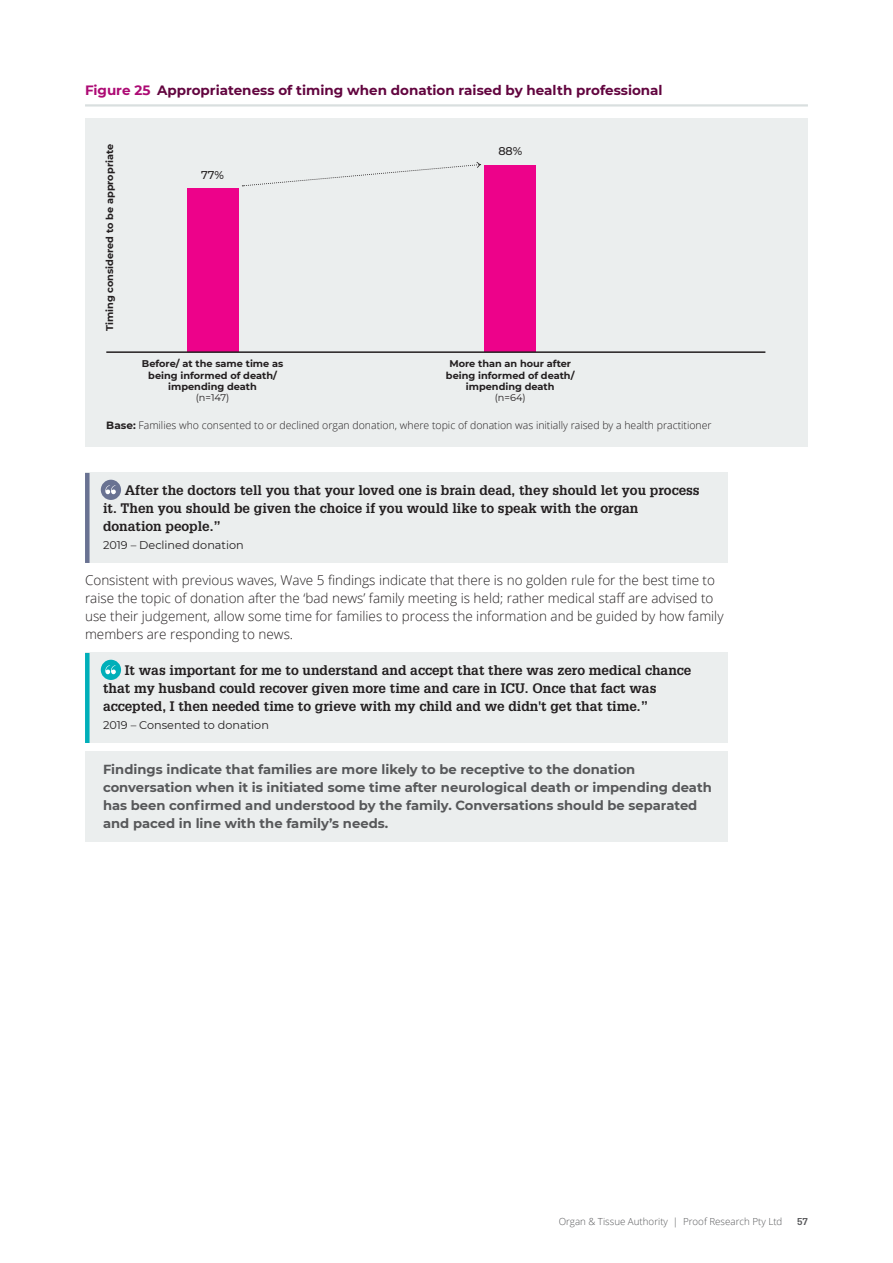
<style>
.page{position:relative;width:893px;height:1263px;background:#fff}
.page>*{position:absolute;margin:0;border:0;box-sizing:border-box;transform-origin:0 0}
.Body_copy{font:300 13.5px/18px "Open Sans";color:#231f20}
.Quote___consented{font:700 13.5px/18px "Glypha LT Std";color:#231f20}
.Quote___declined{font:700 13.5px/18px "Glypha LT Std";color:#231f20}
.Table_figure_headings{font:700 13.5px "Montserrat";color:#62053f}
.In_body_feature_2{font:700 13.2px/18px "Montserrat";color:#57585a}
.Quote___consented-2{font:11.25px "Montserrat";color:#231f20}
.Quote___declined-2{font:11.25px "Montserrat";color:#231f20}
.t1{font:500 11.25px "Montserrat";color:#231f20}
.Footnotes{font:300 10.5px "Open Sans";color:#231f20}
.t2{font:700 9.75px/11.2px "Montserrat";color:#231f20;text-align:center}
.t3{font:300 9.75px "Open Sans";color:#57585a}
.t4{font:700 9.75px "Glypha LT Std";color:#57585a}
.s1{color:#ad0a74}
.s2{font-weight:400}
.s3{font-family:"Montserrat";font-weight:700}
</style>
<div class="page">
<div style="left:85px;top:118px;width:723px;height:329px;background:#ebeeee"></div>
<div style="left:187px;top:188px;width:51px;height:164px;background:#ed028a"></div>
<div style="left:485px;top:165px;width:51px;height:187px;background:#ed028a"></div>
<hr style="left:106px;top:351px;width:659px;height:2px;background:#231f20">
<svg style="left:242px;top:162px;width:239px;height:24px"></svg>
<div style="left:85px;top:473px;width:642px;height:90px;background:#ebeeee"></div>
<div style="left:85px;top:473px;width:5px;height:90px;background:#697292"></div>
<div style="left:85px;top:653px;width:642px;height:90px;background:#ebeeee"></div>
<div style="left:85px;top:653px;width:5px;height:90px;background:#00afb9"></div>
<div style="left:85px;top:752px;width:642px;height:90px;background:#ebeeee"></div>
<div style="left:101px;top:480px;width:20px;height:20px;background:#697292;border-radius:50%"></div>
<svg style="left:105px;top:485px;width:11px;height:9px"></svg>
<div style="left:101px;top:660px;width:20px;height:20px;background:#00afb9;border-radius:50%"></div>
<svg style="left:105px;top:665px;width:11px;height:9px"></svg>
<hr style="left:85px;top:104px;width:723px;height:3px;background:#d9dfdf">
<p class="Table_figure_headings" style="left:85px;top:81px;width:579px"><span class="s1">Figure 25</span> Appropriateness of timing when donation raised by health professional</p>
<p class="t2" style="left:104px;top:331px;width:188px;rotate:-90deg">Timing considered to be appropriate</p>
<p class="t1" style="left:201px;top:167px;width:24px">77%</p>
<p class="t1" style="left:498px;top:143px;width:25px">88%</p>
<p class="t2" style="left:142px;top:358px;width:143px">Before/ at the same time as being informed of death/ impending death<br><span class="s2">(n=147)</span></p>
<p class="t2" style="left:446px;top:358px;width:130px">More than an hour after being informed of death/ impending death<br><span class="s2">(n=64)</span></p>
<p class="Footnotes" style="left:106px;top:418px;width:607px"><span class="s3">Base:</span> Families who consented to or declined organ donation, where topic of donation was initially raised by a health practitioner</p>
<p class="Quote___declined" style="left:103px;top:481px;width:598px;text-indent:22px">After the doctors tell you that your loved one is brain dead, they should let you process it. Then you should be given the choice if you would like to speak with the organ donation people.”</p>
<p class="Quote___declined-2" style="left:103px;top:538px;width:142px">2019 – Declined donation</p>
<p class="Body_copy" style="left:85px;top:571px;width:640px">Consistent with previous waves, Wave 5 findings indicate that there is no golden rule for the best time to raise the topic of donation after the ‘bad news’ family meeting is held; rather medical staff are advised to use their judgement, allow some time for families to process the information and be guided by how family members are responding to news.</p>
<p class="Quote___consented" style="left:103px;top:661px;width:590px;text-indent:22px">It was important for me to understand and accept that there was zero medical chance that my husband could recover given more time and care in ICU. Once that fact was accepted, I then needed time to grieve with my child and we didn't get that time.”</p>
<p class="Quote___consented-2" style="left:103px;top:718px;width:167px">2019 – Consented to donation</p>
<p class="In_body_feature_2" style="left:103px;top:760px;width:610px">Findings indicate that families are more likely to be receptive to the donation conversation when it is initiated some time after neurological death or impending death has been confirmed and understood by the family. Conversations should be separated and paced in line with the family’s needs.</p>
<p class="t3" style="left:559px;top:1215px;width:225px">Organ &amp; Tissue Authority | Proof Research Pty Ltd</p>
<p class="t4" style="left:797px;top:1216px;width:12px">57</p>
</div>
